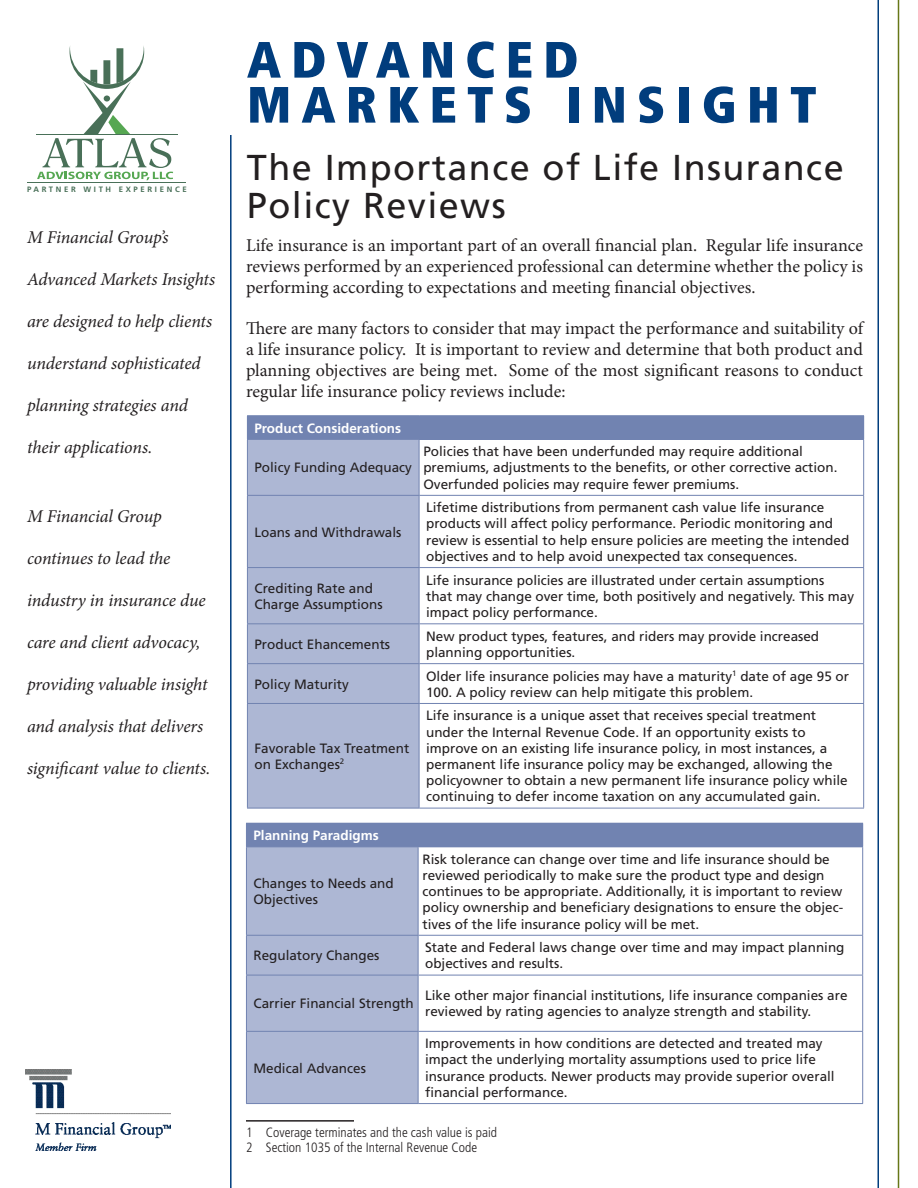
<style>
.page{position:relative;width:918px;height:1188px;background:#fff}
.page>*{position:absolute;margin:0;border:0;box-sizing:border-box;transform-origin:0 0}
.t1{font:900 condensed 51px/45px "Frutiger LT Std";letter-spacing:.2em;color:#013d7d}
.Title_sub{font:36px/37.5px "Frutiger LT Std";letter-spacing:.04em;color:#231f20}
.Body{font:18px/21px "Minion Pro";color:#231f20;text-align:justify}
.t2{font:italic 18px "Minion Pro";letter-spacing:-.01em;color:#231f20}
.tbl_row{font:13.5px/16.2px "Frutiger LT Std";color:#231f20}
.Footnote{font:300 condensed 13.5px "Frutiger LT Std";color:#231f20}
.tbl_Header_row{font:700 13.5px "Frutiger LT Std";color:#fff}
.t3{font:700 7.8px "Frutiger";letter-spacing:.345em;color:#497058}
</style>
<div class="page">
<hr style="left:230px;top:135px;width:2px;height:1053px;background:#013d7d">
<hr style="left:898px;top:0;width:1px;height:1188px;background:#677717">
<hr style="left:878px;top:0;width:1px;height:1188px;background:#013d7d">
<img style="left:25px;top:1069px;width:145px;height:81px">
<hr style="left:28px;top:182px;width:158px;height:1px;background:#497058">
<svg style="left:37px;top:46px;width:136px;height:134px"></svg>
<hr style="left:36px;top:134px;width:142px;height:1px;background:#497058">
<hr style="left:246px;top:1120px;width:108px;height:2px;background:#231f20">
<div style="left:247px;top:416px;width:617px;height:23px;background:#7183b1"></div>
<div style="left:248px;top:440px;width:171px;height:368px;background:#adb7d4"></div>
<hr style="left:419px;top:440px;width:1px;height:55px;background:#7183b1">
<hr style="left:863px;top:440px;width:1px;height:55px;background:#7183b1">
<hr style="left:247px;top:495px;width:172px;height:1px;background:#7183b1">
<hr style="left:419px;top:495px;width:445px;height:1px;background:#7183b1">
<hr style="left:419px;top:496px;width:1px;height:71px;background:#7183b1">
<hr style="left:863px;top:496px;width:1px;height:71px;background:#7183b1">
<hr style="left:247px;top:567px;width:172px;height:1px;background:#7183b1">
<hr style="left:419px;top:567px;width:445px;height:1px;background:#7183b1">
<hr style="left:419px;top:568px;width:1px;height:55px;background:#7183b1">
<hr style="left:863px;top:568px;width:1px;height:55px;background:#7183b1">
<hr style="left:247px;top:623px;width:172px;height:1px;background:#7183b1">
<hr style="left:419px;top:623px;width:445px;height:1px;background:#7183b1">
<hr style="left:419px;top:624px;width:1px;height:39px;background:#7183b1">
<hr style="left:863px;top:624px;width:1px;height:39px;background:#7183b1">
<hr style="left:247px;top:663px;width:172px;height:1px;background:#7183b1">
<hr style="left:419px;top:663px;width:445px;height:1px;background:#7183b1">
<hr style="left:419px;top:664px;width:1px;height:39px;background:#7183b1">
<hr style="left:863px;top:664px;width:1px;height:39px;background:#7183b1">
<hr style="left:419px;top:704px;width:1px;height:104px;background:#7183b1">
<hr style="left:863px;top:704px;width:1px;height:104px;background:#7183b1">
<hr style="left:247px;top:415px;width:172px;height:1px;background:#7183b1">
<hr style="left:419px;top:415px;width:445px;height:1px;background:#7183b1">
<hr style="left:247px;top:439px;width:172px;height:1px;background:#7183b1">
<hr style="left:419px;top:439px;width:445px;height:1px;background:#7183b1">
<hr style="left:247px;top:440px;width:1px;height:55px;background:#7183b1">
<hr style="left:247px;top:496px;width:1px;height:71px;background:#7183b1">
<hr style="left:247px;top:568px;width:1px;height:55px;background:#7183b1">
<hr style="left:247px;top:624px;width:1px;height:39px;background:#7183b1">
<hr style="left:247px;top:664px;width:1px;height:39px;background:#7183b1">
<hr style="left:247px;top:703px;width:172px;height:1px;background:#7183b1">
<hr style="left:247px;top:704px;width:1px;height:104px;background:#7183b1">
<hr style="left:419px;top:703px;width:445px;height:1px;background:#7183b1">
<hr style="left:247px;top:808px;width:172px;height:1px;background:#7183b1">
<hr style="left:419px;top:808px;width:445px;height:1px;background:#7183b1">
<div style="left:246px;top:823px;width:617px;height:24px;background:#7183b1"></div>
<div style="left:247px;top:847px;width:171px;height:256px;background:#adb7d4"></div>
<hr style="left:418px;top:847px;width:1px;height:88px;background:#7183b1">
<hr style="left:862px;top:847px;width:1px;height:88px;background:#7183b1">
<hr style="left:246px;top:935px;width:172px;height:1px;background:#7183b1">
<hr style="left:418px;top:935px;width:445px;height:1px;background:#7183b1">
<hr style="left:418px;top:936px;width:1px;height:39px;background:#7183b1">
<hr style="left:862px;top:936px;width:1px;height:39px;background:#7183b1">
<hr style="left:246px;top:975px;width:172px;height:1px;background:#7183b1">
<hr style="left:418px;top:975px;width:445px;height:1px;background:#7183b1">
<hr style="left:418px;top:975px;width:1px;height:56px;background:#7183b1">
<hr style="left:862px;top:975px;width:1px;height:56px;background:#7183b1">
<hr style="left:246px;top:1031px;width:172px;height:1px;background:#7183b1">
<hr style="left:418px;top:1031px;width:445px;height:1px;background:#7183b1">
<hr style="left:418px;top:1032px;width:1px;height:71px;background:#7183b1">
<hr style="left:862px;top:1032px;width:1px;height:71px;background:#7183b1">
<hr style="left:246px;top:1103px;width:172px;height:1px;background:#7183b1">
<hr style="left:418px;top:1103px;width:445px;height:1px;background:#7183b1">
<hr style="left:246px;top:847px;width:1px;height:88px;background:#7183b1">
<hr style="left:246px;top:936px;width:1px;height:39px;background:#7183b1">
<hr style="left:246px;top:975px;width:1px;height:56px;background:#7183b1">
<hr style="left:246px;top:1032px;width:1px;height:71px;background:#7183b1">
<p class="t3" style="left:27px;top:184px;width:161px">PARTNER WITH EXPERIENCE</p>
<h3 class="t2" style="left:27px;top:225px;width:143px">M Financial Group’s</h3>
<h3 class="t2" style="left:27px;top:267px;width:190px">Advanced Markets Insights</h3>
<h3 class="t2" style="left:27px;top:309px;width:187px">are designed to help clients</h3>
<h3 class="t2" style="left:27px;top:351px;width:175px">understand sophisticated</h3>
<h3 class="t2" style="left:27px;top:393px;width:162px">planning strategies and</h3>
<h3 class="t2" style="left:27px;top:435px;width:127px">their applications.</h3>
<h3 class="t2" style="left:27px;top:504px;width:136px">M Financial Group</h3>
<h3 class="t2" style="left:27px;top:546px;width:145px">continues to lead the</h3>
<h3 class="t2" style="left:27px;top:588px;width:180px">industry in insurance due</h3>
<h3 class="t2" style="left:27px;top:630px;width:175px">care and client advocacy,</h3>
<h3 class="t2" style="left:27px;top:672px;width:182px">providing valuable insight</h3>
<h3 class="t2" style="left:27px;top:714px;width:178px">and analysis that delivers</h3>
<h3 class="t2" style="left:27px;top:756px;width:185px">significant value to clients.</h3>
<h1 class="t1" style="left:247px;top:37px;width:571px">ADVANCED<br>MARKETS INSIGHT</h1>
<p class="Title_sub" style="left:247px;top:149px;width:598px">The Importance of Life Insurance<br>Policy Reviews</p>
<p class="Body" style="left:246px;top:235px;width:619px">Life insurance is an important part of an overall financial plan. Regular life insurance reviews performed by an experienced professional can determine whether the policy is performing according to expectations and meeting financial objectives.</p>
<p class="Body" style="left:246px;top:318px;width:619px">There are many factors to consider that may impact the performance and suitability of a life insurance policy. It is important to review and determine that both product and planning objectives are being met. Some of the most significant reasons to conduct regular life insurance policy reviews include:</p>
<p class="tbl_Header_row" style="left:254px;top:420px;width:148px">Product Considerations</p>
<p class="tbl_row" style="left:254px;top:460px;width:159px">Policy Funding Adequacy</p>
<p class="tbl_row" style="left:254px;top:524px;width:149px">Loans and Withdrawals</p>
<p class="tbl_row" style="left:423px;top:443px;width:381px">Policies that have been underfunded may require additional</p>
<p class="tbl_row" style="left:423px;top:460px;width:416px">premiums, adjustments to the benefits, or other corrective action.</p>
<p class="tbl_row" style="left:423px;top:476px;width:317px">Overfunded policies may require fewer premiums.</p>
<p class="tbl_row" style="left:426px;top:499px;width:425px">Lifetime distributions from permanent cash value life insurance products will affect policy performance. Periodic monitoring and review is essential to help ensure policies are meeting the intended objectives and to help avoid unexpected tax consequences.</p>
<p class="tbl_row" style="left:254px;top:580px;width:130px">Crediting Rate and<br>Charge Assumptions</p>
<p class="tbl_row" style="left:426px;top:572px;width:430px">Life insurance policies are illustrated under certain assumptions<br>that may change over time, both positively and negatively. This may impact policy performance.</p>
<p class="tbl_row" style="left:254px;top:636px;width:137px">Product Ehancements</p>
<p class="tbl_row" style="left:426px;top:628px;width:395px">New product types, features, and riders may provide increased planning opportunities.</p>
<p class="tbl_row" style="left:254px;top:676px;width:96px">Policy Maturity</p>
<p class="tbl_row" style="left:426px;top:668px;width:425px">Older life insurance policies may have a maturity<sup>1</sup> date of age 95 or<br>100. A policy review can help mitigate this problem.</p>
<p class="tbl_row" style="left:254px;top:740px;width:156px">Favorable Tax Treatment on Exchanges<sup>2</sup></p>
<p class="tbl_Header_row" style="left:253px;top:827px;width:127px">Planning Paradigms</p>
<p class="tbl_row" style="left:253px;top:875px;width:142px">Changes to Needs and<br>Objectives</p>
<p class="tbl_row" style="left:426px;top:708px;width:392px">Life insurance is a unique asset that receives special treatment</p>
<p class="tbl_row" style="left:426px;top:724px;width:423px">under the Internal Revenue Code. If an opportunity exists to improve on an existing life insurance policy, in most instances, a permanent life insurance policy may be exchanged, allowing the policyowner to obtain a new permanent life insurance policy while continuing to defer income taxation on any accumulated gain.</p>
<p class="tbl_row" style="left:422px;top:851px;width:409px">Risk tolerance can change over time and life insurance should be</p>
<p class="tbl_row" style="left:422px;top:867px;width:422px">reviewed periodically to make sure the product type and design continues to be appropriate. Additionally, it is important to review policy ownership and beneficiary designations to ensure the objec&shy;tives of the life insurance policy will be met.</p>
<p class="tbl_row" style="left:253px;top:948px;width:128px">Regulatory Changes</p>
<p class="tbl_row" style="left:425px;top:939px;width:421px">State and Federal laws change over time and may impact planning objectives and results.</p>
<p class="tbl_row" style="left:253px;top:996px;width:162px">Carrier Financial Strength</p>
<p class="tbl_row" style="left:425px;top:987px;width:424px">Like other major financial institutions, life insurance companies are reviewed by rating agencies to analyze strength and stability.</p>
<p class="tbl_row" style="left:253px;top:1060px;width:114px">Medical Advances</p>
<p class="tbl_row" style="left:425px;top:1035px;width:411px">Improvements in how conditions are detected and treated may impact the underlying mortality assumptions used to price life insurance products. Newer products may provide superior overall financial performance.</p>
<p class="Footnote" style="left:246px;top:1124px;width:253px">1 Coverage terminates and the cash value is paid</p>
<p class="Footnote" style="left:246px;top:1140px;width:233px">2 Section 1035 of the Internal Revenue Code</p>
</div>
